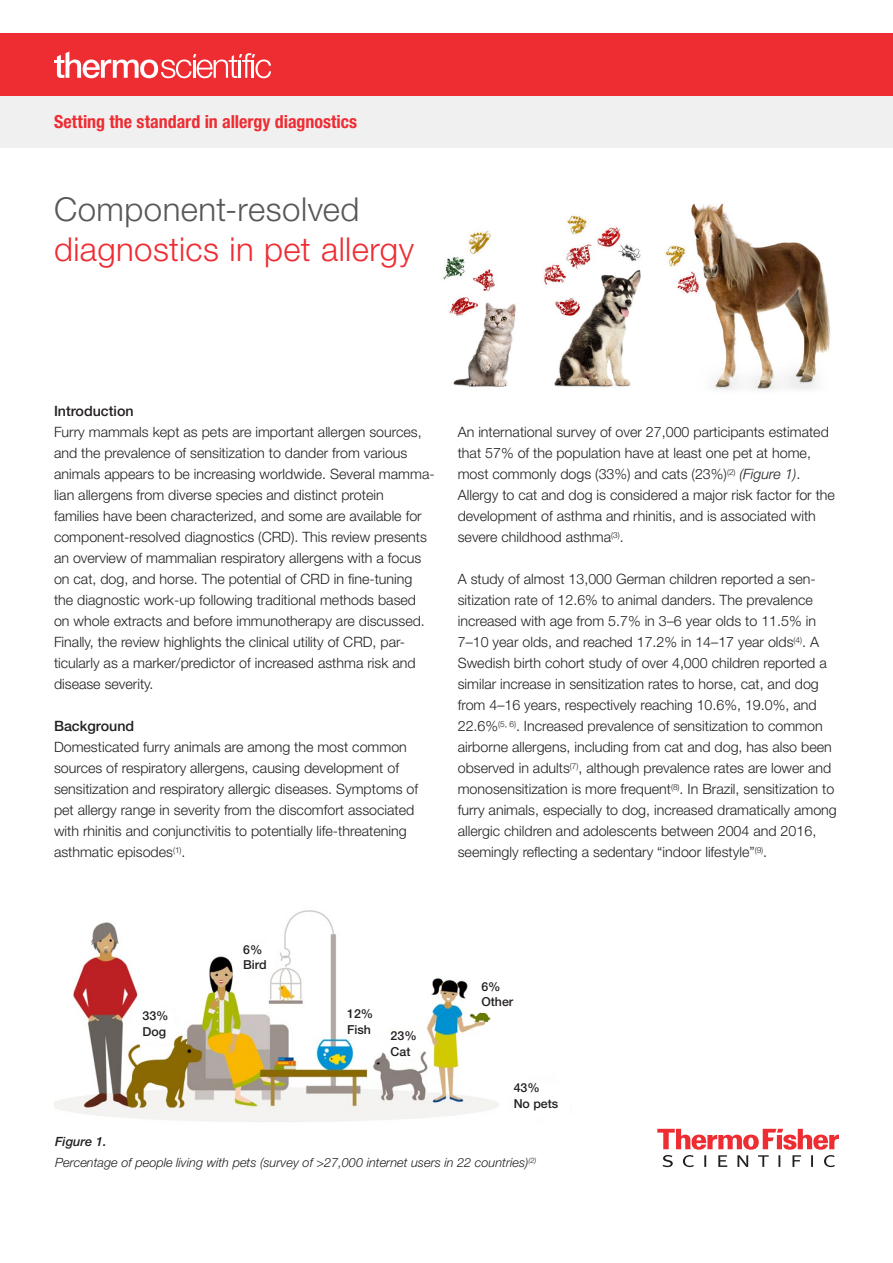
<style>
.page{position:relative;width:893px;height:1263px;background:#fff}
.page>*{position:absolute;margin:0;border:0;box-sizing:border-box;transform-origin:0 0}
.t1{font:300 33px "Helvetica Neue LT Std";letter-spacing:.01em;color:#ee2d33}
.t2{font:300 33px "Helvetica Neue LT Std";letter-spacing:.015em;color:#57585a}
.t3{font:700 condensed 18px "Helvetica Neue LT Std";color:#ee2d33}
.t4{font:300 14.25px/21px "Helvetica Neue LT Std";color:#231f20}
.t5{font:500 14.25px "Helvetica Neue LT Std";color:#231f20}
.t6{font:italic 300 12.75px/21px "Helvetica Neue LT Std";color:#231f20}
.t7{font:500 12.3px/15.8px "Helvetica Neue LT Std";color:#231f20}
.s1{font-style:italic}
.s2{font-weight:500}
</style>
<div class="page">
<img style="left:443px;top:203px;width:388px;height:187px">
<svg style="left:657px;top:1129px;width:182px;height:38px"></svg>
<div style="left:0;top:33px;width:893px;height:63px;background:#ee2d33"></div>
<svg style="left:54px;top:52px;width:217px;height:26px"></svg>
<div style="left:0;top:96px;width:893px;height:51px;background:#f0f0f1"></div>
<img style="left:55px;top:910px;width:444px;height:212px">
<div style="left:142px;top:1011px;width:32px;height:31px;background:#fff"></div>
<div style="left:243px;top:945px;width:31px;height:26px;background:#fff"></div>
<div style="left:347px;top:1009px;width:31px;height:27px;background:#fff"></div>
<div style="left:391px;top:1031px;width:28px;height:27px;background:#fff"></div>
<div style="left:481px;top:982px;width:52px;height:31px;background:#fff"></div>
<p class="t3" style="left:54px;top:111px;width:305px">Setting the standard in allergy diagnostics</p>
<h1 class="t2" style="left:54px;top:189px;width:307px">Component-resolved</h1>
<h1 class="t1" style="left:54px;top:229px;width:362px">diagnostics in pet allergy</h1>
<p class="t5" style="left:54px;top:403px;width:81px">Introduction</p>
<p class="t4" style="left:54px;top:421px;width:380px">Furry mammals kept as pets are important allergen sources, and the prevalence of sensitization to dander from various animals appears to be increasing worldwide. Several mamma&shy;lian allergens from diverse species and distinct protein<br>families have been characterized, and some are available for component-resolved diagnostics (CRD). This review presents an overview of mammalian respiratory allergens with a focus on cat, dog, and horse. The potential of CRD in fine-tuning the diagnostic work-up following traditional methods based on whole extracts and before immunotherapy are discussed.<br>Finally, the review highlights the clinical utility of CRD, par&shy;ticularly as a marker/predictor of increased asthma risk and disease severity.</p>
<p class="t5" style="left:54px;top:718px;width:82px">Background</p>
<p class="t4" style="left:54px;top:736px;width:366px">Domesticated furry animals are among the most common sources of respiratory allergens, causing development of sensitization and respiratory allergic diseases. Symptoms of pet allergy range in severity from the discomfort associated with rhinitis and conjunctivitis to potentially life-threatening asthmatic episodes<sup>(1)</sup>.</p>
<p class="t4" style="left:458px;top:421px;width:379px">An international survey of over 27,000 participants estimated that 57% of the population have at least one pet at home, most commonly dogs (33%) and cats (23%)<sup>(2)</sup> <span class="s1">(Figure 1)</span>.<br>Allergy to cat and dog is considered a major risk factor for the development of asthma and rhinitis, and is associated with severe childhood asthma<sup>(3)</sup>.</p>
<p class="t4" style="left:458px;top:568px;width:381px">A study of almost 13,000 German children reported a sen&shy;sitization rate of 12.6% to animal danders. The prevalence increased with age from 5.7% in 3–6 year olds to 11.5% in 7–10 year olds, and reached 17.2% in 14–17 year olds<sup>(4)</sup>. A Swedish birth cohort study of over 4,000 children reported a similar increase in sensitization rates to horse, cat, and dog from 4–16 years, respectively reaching 10.6%, 19.0%, and 22.6%<sup>(5,</sup> <sup>6)</sup>. Increased prevalence of sensitization to common airborne allergens, including from cat and dog, has also been observed in adults<sup>(7)</sup>, although prevalence rates are lower and monosensitization is more frequent<sup>(8)</sup>. In Brazil, sensitization to furry animals, especially to dog, increased dramatically among allergic children and adolescents between 2004 and 2016, seemingly reflecting a sedentary “indoor lifestyle”<sup>(9)</sup>.</p>
<p class="t7" style="left:142px;top:1007px;width:28px">33%<br>Dog</p>
<p class="t7" style="left:243px;top:941px;width:25px">6%<br>Bird</p>
<p class="t7" style="left:347px;top:1006px;width:28px">12%<br>Fish</p>
<p class="t7" style="left:391px;top:1028px;width:28px">23%<br>Cat</p>
<p class="t7" style="left:481px;top:978px;width:33px">6%<br>Other</p>
<p class="t7" style="left:514px;top:1080px;width:46px">43%<br>No pets</p>
<p class="t6" style="left:55px;top:1131px;width:483px"><span class="s2">Figure 1.<br></span>Percentage of people living with pets (survey of &gt;27,000 internet users in 22 countries)<sup>(2)</sup></p>
</div>
